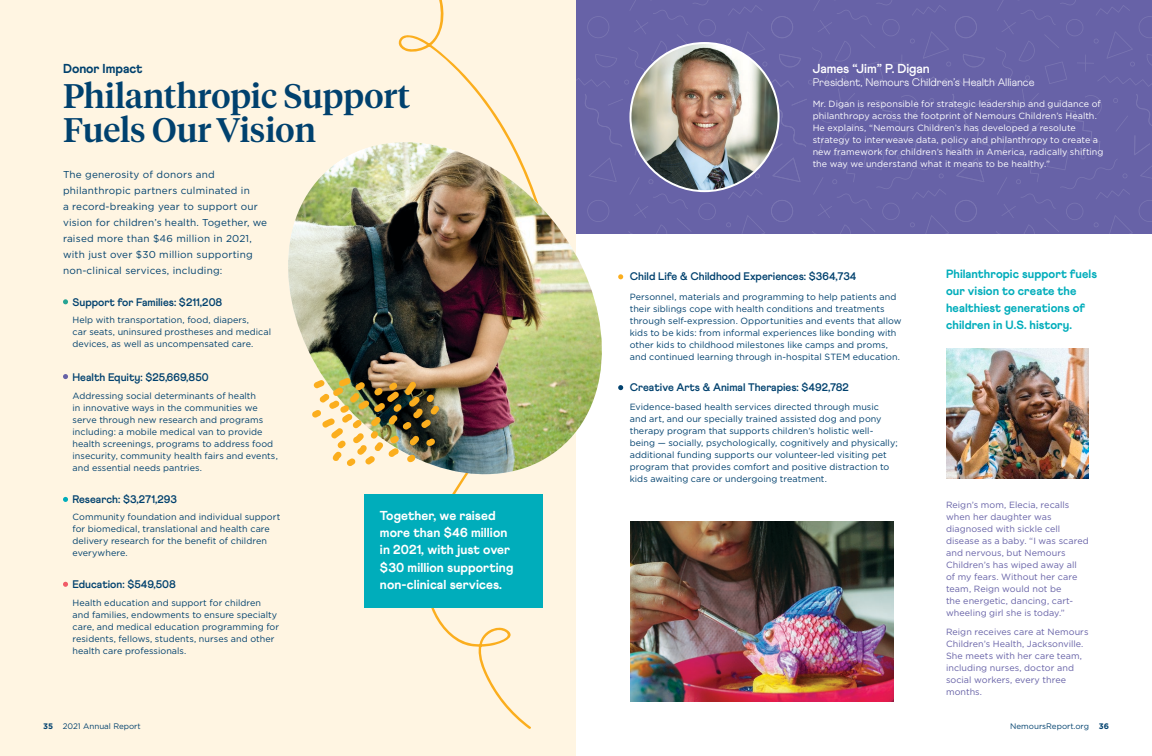
<style>
.page{position:relative;width:1152px;height:756px;background:#fff}
.page>*{position:absolute;margin:0;border:0;box-sizing:border-box;transform-origin:0 0}
.H1_-_Headline_-_Tiem{font:500 34px/34px "Tiempos Headline";color:#00416e}
.t1{font:800 13px/17.3px "Athletics";letter-spacing:.005em;color:#fff}
.P1_-_Body_Copy_-_Got{font:700 13px "Athletics";letter-spacing:-.005em;color:#fff}
.P1_-_Body_Copy_-_Got-2{font:800 13px "Athletics";letter-spacing:-.005em;color:#00416e}
.t2{font:800 12px/17px "Athletics";letter-spacing:.005em;color:#00adbb}
.H2_-__Headline_-_Ath{font:700 11px "Athletics";color:#00416e}
.P1_-_Body_Copy_-_Got-3{font:300 11px "Athletics";letter-spacing:-.005em;color:#fff}
.t3{font:10px/16px "Gotham";letter-spacing:.02em;color:#00416e}
.P2_-_Caption_-_Gotha{font:9px/12px "Gotham";letter-spacing:.005em;color:#00416e}
.P2_-_Caption_-_Gotha-2{font:9px/12px "Gotham";letter-spacing:.005em;color:#6762a7}
.P2_-_Caption_-_Gotha-3{font:9px/12px "Gotham";letter-spacing:.005em;color:#fff}
.t4{font:8px "Gotham";color:#00416e}
.t5{font:700 8px "Gotham";color:#00416e}
</style>
<div class="page">
<div style="left:0;top:0;width:576px;height:756px;background:#fff5e2"></div>
<svg style="left:398px;top:0;width:133px;height:729px"></svg>
<svg style="left:63px;top:299px;width:5px;height:5px"></svg>
<svg style="left:63px;top:374px;width:5px;height:5px"></svg>
<svg style="left:63px;top:497px;width:5px;height:5px"></svg>
<svg style="left:63px;top:582px;width:5px;height:5px"></svg>
<div style="left:576px;top:0;width:576px;height:234px;background:#6762a7"></div>
<img style="left:630px;top:44px;width:149px;height:147px">
<svg style="left:618px;top:274px;width:5px;height:5px"></svg>
<svg style="left:618px;top:385px;width:5px;height:5px"></svg>
<img style="left:946px;top:348px;width:143px;height:131px">
<img style="left:631px;top:521px;width:262px;height:181px">
<svg style="left:398px;top:119px;width:220px;height:23px"></svg>
<img style="left:288px;top:142px;width:330px;height:352px">
<div style="left:364px;top:494px;width:179px;height:114px;background:#00adbb"></div>
<img style="left:312px;top:378px;width:127px;height:89px">
<p class="P1_-_Body_Copy_-_Got-2" style="left:63px;top:61px;width:81px">Donor Impact</p>
<p class="H1_-_Headline_-_Tiem" style="left:63px;top:77px;width:348px">Philanthropic Support<br>Fuels Our Vision</p>
<p class="t3" style="left:63px;top:166px;width:206px">The generosity of donors and philanthropic partners culminated in<br>a record-breaking year to support our vision for children’s health. Together, we raised more than $46 million in 2021, with just over $30 million supporting non-clinical services, including:</p>
<p class="H2_-__Headline_-_Ath" style="left:73px;top:295px;width:151px">Support for Families: $211,208</p>
<p class="P2_-_Caption_-_Gotha" style="left:73px;top:314px;width:200px">Help with transportation, food, diapers,<br>car seats, uninsured prostheses and medical devices, as well as uncompensated care.</p>
<p class="H2_-__Headline_-_Ath" style="left:73px;top:371px;width:138px">Health Equity: $25,669,850</p>
<p class="P2_-_Caption_-_Gotha" style="left:73px;top:389px;width:207px">Addressing social determinants of health<br>in innovative ways in the communities we serve through new research and programs including: a mobile medical van to provide health screenings, programs to address food insecurity, community health fairs and events, and essential needs pantries.</p>
<p class="H2_-__Headline_-_Ath" style="left:73px;top:492px;width:106px">Research: $3,271,293</p>
<p class="P2_-_Caption_-_Gotha" style="left:73px;top:511px;width:209px">Community foundation and individual support for biomedical, translational and health care delivery research for the benefit of children everywhere.</p>
<p class="H2_-__Headline_-_Ath" style="left:73px;top:578px;width:105px">Education: $549,508</p>
<p class="P2_-_Caption_-_Gotha" style="left:73px;top:596px;width:208px">Health education and support for children and families, endowments to ensure specialty care, and medical education programming for residents, fellows, students, nurses and other health care professionals.</p>
<p class="t1" style="left:380px;top:507px;width:135px">Together, we raised more than $46 million in 2021, with just over $30 million supporting non-clinical services.</p>
<p class="P1_-_Body_Copy_-_Got" style="left:813px;top:61px;width:119px">James “Jim” P. Digan</p>
<p class="P1_-_Body_Copy_-_Got-3" style="left:813px;top:76px;width:223px">President, Nemours Children’s Health Alliance</p>
<p class="P2_-_Caption_-_Gotha-3" style="left:813px;top:98px;width:292px">Mr. Digan is responsible for strategic leadership and guidance of philanthropy across the footprint of Nemours Children’s Health.<br>He explains, “Nemours Children’s has developed a resolute strategy to interweave data, policy and philanthropy to create a new framework for children’s health in America, radically shifting the way we understand what it means to be healthy.”</p>
<p class="H2_-__Headline_-_Ath" style="left:630px;top:270px;width:228px">Child Life &amp; Childhood Experiences: $364,734</p>
<p class="P2_-_Caption_-_Gotha" style="left:630px;top:290px;width:273px">Personnel, materials and programming to help patients and their siblings cope with health conditions and treatments through self-expression. Opportunities and events that allow kids to be kids: from informal experiences like bonding with other kids to childhood milestones like camps and proms, and continued learning through in-hospital STEM education.</p>
<p class="H2_-__Headline_-_Ath" style="left:630px;top:380px;width:221px">Creative Arts &amp; Animal Therapies: $492,782</p>
<p class="P2_-_Caption_-_Gotha" style="left:630px;top:401px;width:269px">Evidence-based health services directed through music and art, and our specially trained assisted dog and pony therapy program that supports children’s holistic well&shy;being — socially, psychologically, cognitively and physically; additional funding supports our volunteer-led visiting pet program that provides comfort and positive distraction to kids awaiting care or undergoing treatment.</p>
<p class="t2" style="left:946px;top:266px;width:152px">Philanthropic support fuels our vision to create the healthiest generations of children in U.S. history.</p>
<p class="P2_-_Caption_-_Gotha-2" style="left:946px;top:498px;width:144px">Reign’s mom, Elecia, recalls when her daughter was diagnosed with sickle cell disease as a baby. “I was scared and nervous, but Nemours<br>Children’s has wiped away all<br>of my fears. Without her care team, Reign would not be<br>the energetic, dancing, cart&shy;wheeling girl she is today.”</p>
<p class="P2_-_Caption_-_Gotha-2" style="left:946px;top:626px;width:144px">Reign receives care at Nemours<br>Children’s Health, Jacksonville.<br>She meets with her care team, including nurses, doctor and social workers, every three months.</p>
<p class="t5" style="left:43px;top:721px;width:11px">35</p>
<p class="t4" style="left:63px;top:722px;width:80px">2021 Annual Report</p>
<p class="t4" style="left:1010px;top:722px;width:80px">NemoursReport.org</p>
<p class="t5" style="left:1099px;top:721px;width:12px">36</p>
</div>
